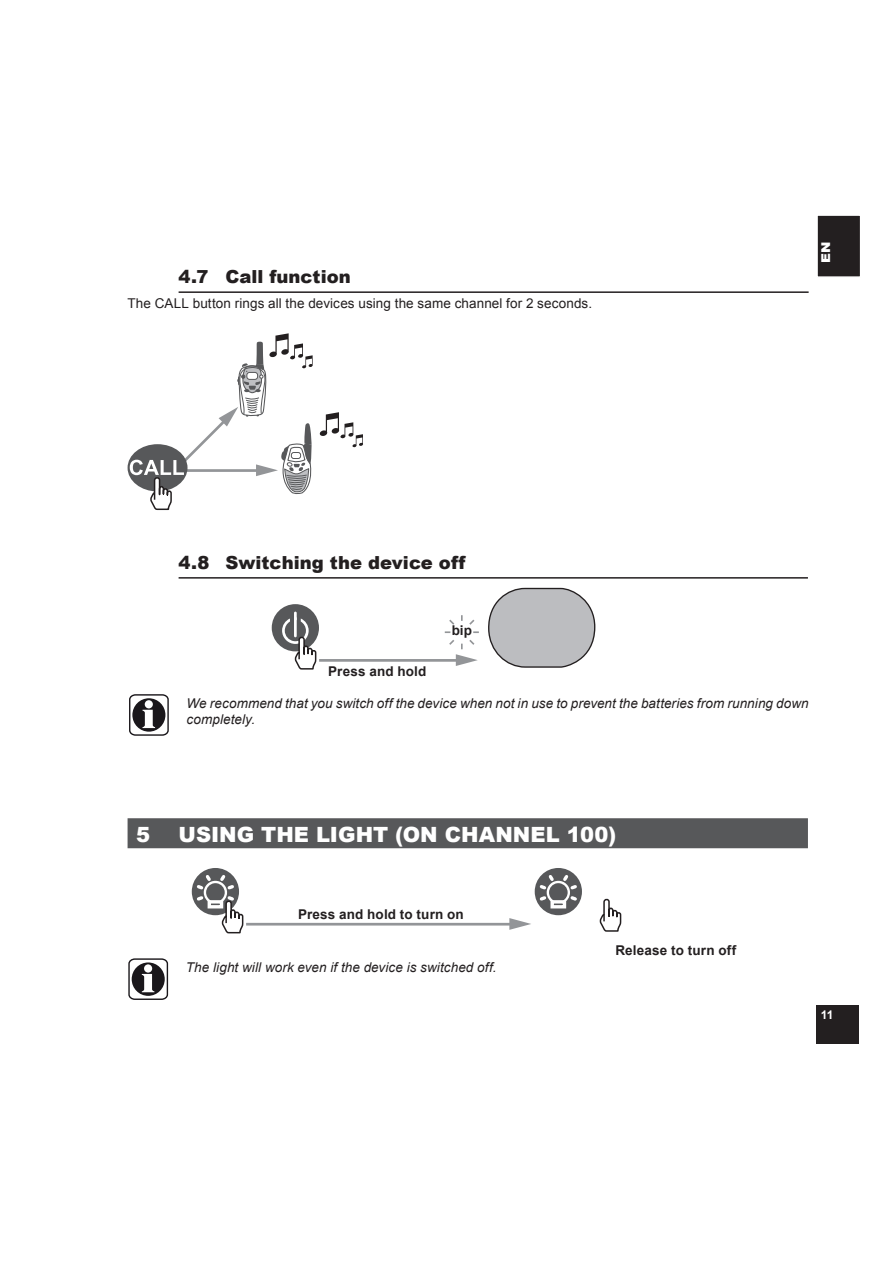
<style>
.page{position:relative;width:893px;height:1263px;background:#fff}
.page>*{position:absolute;margin:0;border:0;box-sizing:border-box;transform-origin:0 0}
.t1{font:900 21px "Arial";letter-spacing:.005em;color:#fff}
.t2{font:900 18px "Arial";letter-spacing:.005em;color:#231f20}
.t3{font:italic 13.5px/16.2px "Arial";letter-spacing:.005em;color:#231f20}
.t4{font:13.5px "Arial";letter-spacing:.005em;color:#231f20}
.t5{font:700 13.5px "Arial";letter-spacing:.01em;color:#231f20}
.t6{font:900 12.15px "Arial";color:#fff;scale:1.13 1}
.t7{font:700 12px "Arial";color:#fff}
</style>
<div class="page">
<div style="left:816px;top:1006px;width:43px;height:38px;background:#231f20"></div>
<svg style="left:817px;top:215px;width:43px;height:62px;background:#2c292a"></svg>
<svg style="left:319px;top:412px;width:44px;height:35px"></svg>
<svg style="left:130px;top:333px;width:183px;height:178px"></svg>
<div style="left:291px;top:452px;width:10px;height:6px;background:#fff;border-radius:2px"></div>
<div style="left:291px;top:452px;width:10px;height:7px;border:1px solid #57585a;border-radius:2px"></div>
<hr style="left:179px;top:577px;width:629px;height:2px;background:#231f20">
<svg style="left:461px;top:615px;width:2px;height:6px"></svg>
<svg style="left:473px;top:631px;width:6px;height:2px"></svg>
<svg style="left:449px;top:620px;width:5px;height:5px"></svg>
<svg style="left:469px;top:620px;width:5px;height:5px"></svg>
<div style="left:272px;top:604px;width:47px;height:47px;background:#57585a;border-radius:50%"></div>
<hr style="left:294px;top:612px;width:3px;height:25px;background:#fff">
<svg style="left:282px;top:617px;width:35px;height:53px"></svg>
<hr style="left:319px;top:659px;width:141px;height:3px;background:#939598">
<svg style="left:449px;top:640px;width:29px;height:26px"></svg>
<svg style="left:488px;top:587px;width:108px;height:81px;background:#bfc0c2"></svg>
<svg style="left:129px;top:694px;width:40px;height:42px"></svg>
<svg style="left:128px;top:958px;width:41px;height:42px"></svg>
<div style="left:128px;top:818px;width:680px;height:30px;background:#57585a"></div>
<div style="left:192px;top:868px;width:47px;height:47px;background:#57585a;border-radius:50%"></div>
<hr style="left:246px;top:923px;width:267px;height:2px;background:#939598">
<svg style="left:509px;top:918px;width:22px;height:12px"></svg>
<svg style="left:194px;top:872px;width:50px;height:62px"></svg>
<div style="left:535px;top:868px;width:47px;height:47px;background:#57585a;border-radius:50%"></div>
<svg style="left:599px;top:899px;width:23px;height:33px"></svg>
<div style="left:550px;top:900px;width:16px;height:8px;border:3px solid #fff"></div>
<svg style="left:537px;top:872px;width:43px;height:31px"></svg>
<hr style="left:179px;top:291px;width:630px;height:2px;background:#231f20">
<h2 class="t2" style="left:179px;top:263px;width:174px">4.7 Call function</h2>
<p class="t4" style="left:128px;top:295px;width:466px">The CALL button rings all the devices using the same channel for 2 seconds.</p>
<p class="t6" style="left:817px;top:263px;width:21px;rotate:-90deg">EN</p>
<h2 class="t2" style="left:179px;top:549px;width:288px">4.8 Switching the device off</h2>
<p class="t5" style="left:452px;top:622px;width:22px">bip</p>
<p class="t5" style="left:328px;top:662px;width:100px">Press and hold</p>
<p class="t3" style="left:187px;top:695px;width:623px">We recommend that you switch off the device when not in use to prevent the batteries from running down completely.</p>
<h1 class="t1" style="left:136px;top:819px;width:16px">5</h1>
<h1 class="t1" style="left:179px;top:819px;width:318px">Using the light (On channel</h1>
<h1 class="t1" style="left:567px;top:819px;width:51px">100)</h1>
<p class="t5" style="left:298px;top:906px;width:167px">Press and hold to turn on</p>
<p class="t3" style="left:186px;top:959px;width:312px">The light will work even if the device is switched off.</p>
<p class="t5" style="left:615px;top:941px;width:122px">Release to turn off</p>
<p class="t7" style="left:821px;top:1006px;width:14px">11</p>
</div>
